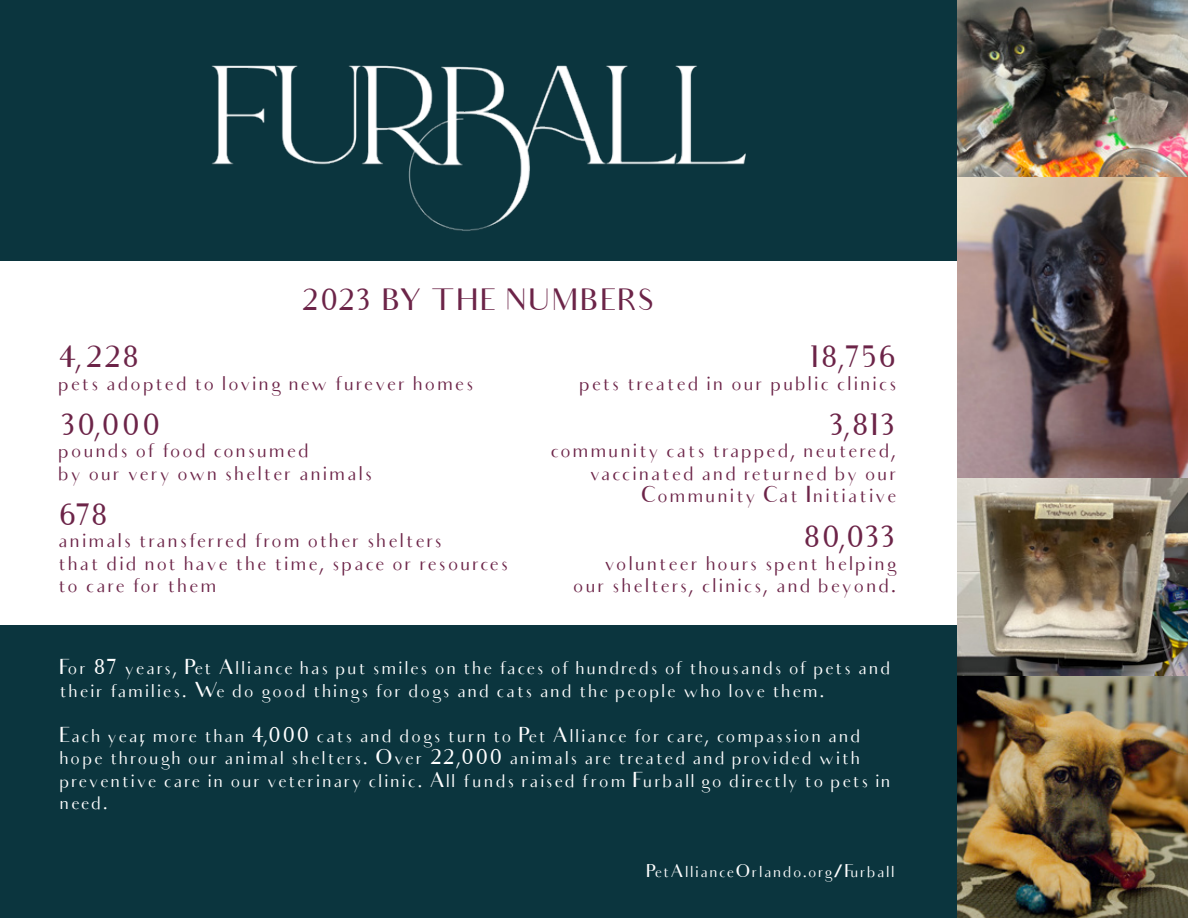
<style>
.page{position:relative;width:1188px;height:918px;background:#fff}
.page>*{position:absolute;margin:0;border:0;box-sizing:border-box;transform-origin:0 0}
.t1{font:30px "Audrey";letter-spacing:-.065em;color:#6c2448}
.t2{font:30px "Audrey";color:#6c2448}
.t3{font:22.5px/22.5px "Audrey";color:#6c2448}
.t4{font:21px/22.5px "Audrey";color:#fff}
.t5{font:18px "Audrey";color:#fff}
</style>
<div class="page">
<img style="left:957px;top:177px;width:231px;height:301px">
<img style="left:957px;top:676px;width:231px;height:242px">
<img style="left:957px;top:0;width:231px;height:177px">
<img style="left:957px;top:478px;width:231px;height:198px">
<div style="left:0;top:0;width:957px;height:261px;background:#0b353e"></div>
<div style="left:0;top:625px;width:957px;height:293px;background:#0b353e"></div>
<img style="left:211px;top:65px;width:535px;height:166px">
<h1 class="t2" style="left:300px;top:284px;width:357px">2023 BY THE NUMBERS</h1>
<h1 class="t1" style="left:58px;top:341px;width:85px">4,228</h1>
<p class="t3" style="left:58px;top:372px;width:418px">pets adopted to loving new furever homes</p>
<h1 class="t1" style="left:58px;top:409px;width:105px">30,000</h1>
<p class="t3" style="left:58px;top:439px;width:317px">pounds of food consumed<br>by our very own shelter animals</p>
<h1 class="t1" style="left:58px;top:499px;width:53px">678</h1>
<p class="t3" style="left:58px;top:529px;width:453px">animals transferred from other shelters<br>that did not have the time, space or resources to care for them</p>
<h1 class="t1" style="left:804px;top:341px;width:95px">18,756</h1>
<p class="t3" style="left:579px;top:372px;width:321px">pets treated in our public clinics</p>
<h1 class="t1" style="left:826px;top:409px;width:73px">3,813</h1>
<p class="t3" style="left:550px;top:439px;width:349px;text-align:right">community cats trapped, neutered, vaccinated and returned by our<br>Community Cat Initiative</p>
<h1 class="t1" style="left:802px;top:521px;width:97px">80,033</h1>
<p class="t3" style="left:572px;top:552px;width:327px;text-align:right">volunteer hours spent helping our shelters, clinics, and beyond.</p>
<p class="t4" style="left:59px;top:656px;width:834px">For 87 years, Pet Alliance has put smiles on the faces of hundreds of thousands of pets and their families. We do good things for dogs and cats and the people who love them.</p>
<p class="t4" style="left:59px;top:724px;width:834px">Each year, more than 4,000 cats and dogs turn to Pet Alliance for care, compassion and hope through our animal shelters. Over 22,000 animals are treated and provided with preventive care in our veterinary clinic. All funds raised from Furball go directly to pets in need.</p>
<p class="t5" style="left:646px;top:861px;width:251px">PetAllianceOrlando.org/Furball</p>
</div>
